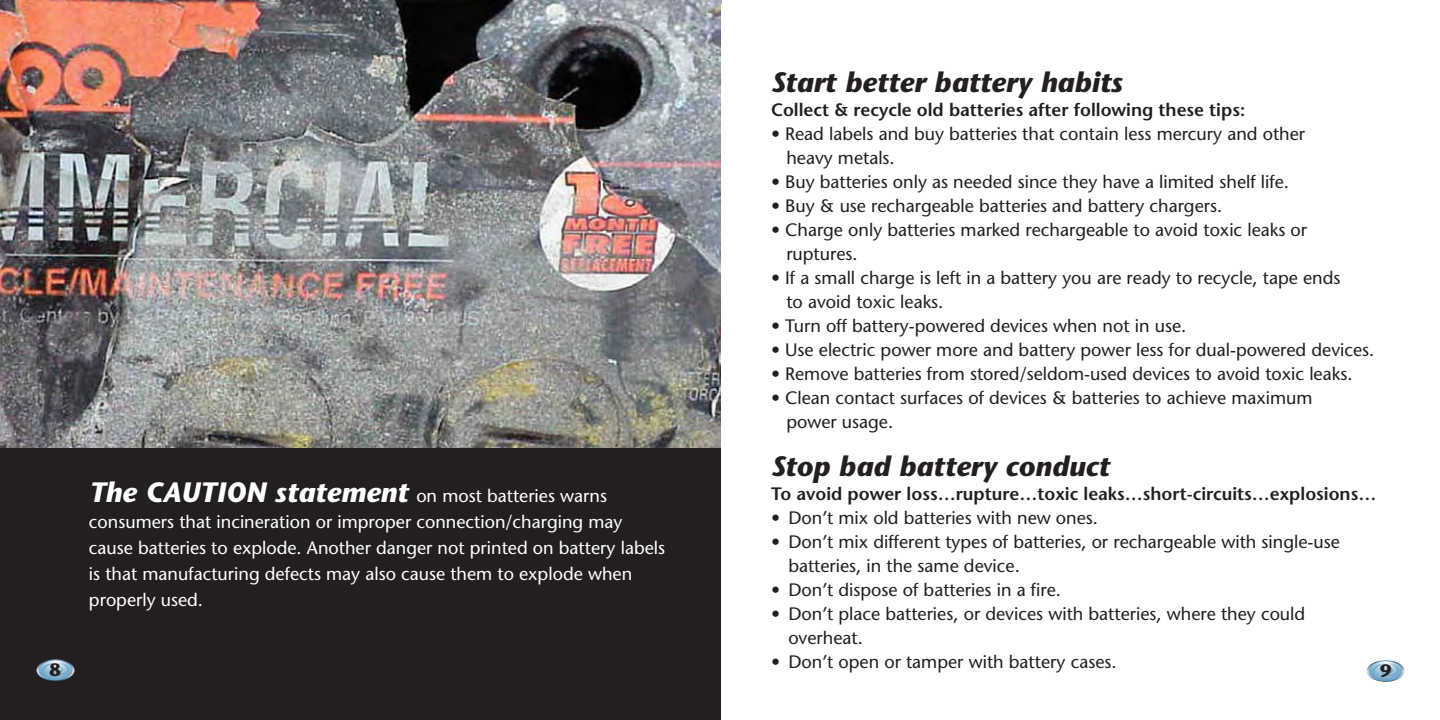
<style>
.page{position:relative;width:1440px;height:720px;background:#fff}
.page>*{position:absolute;margin:0;border:0;box-sizing:border-box;transform-origin:0 0}
.t1{font:italic 700 28px "Stone Sans";color:#231f20}
.t2{font:18px/24px "Stone Sans";color:#231f20}
.t3{font:18px/26px "Stone Sans";color:#fff}
.t4{font:600 18px "Stone Sans";color:#231f20}
.t5{font:700 18px "Stone Sans";color:#231f20}
.s1{font-weight:700;font-style:italic;font-size:28px}
</style>
<div class="page">
<img style="left:0;top:0;width:721px;height:448px">
<div style="left:0;top:448px;width:724px;height:272px;background:#231f20"></div>
<svg style="left:37px;top:659px;width:38px;height:22px"></svg>
<svg style="left:39px;top:660px;width:33px;height:20px"></svg>
<svg style="left:42px;top:662px;width:27px;height:16px"></svg>
<svg style="left:1367px;top:660px;width:38px;height:22px"></svg>
<svg style="left:1369px;top:661px;width:33px;height:20px"></svg>
<svg style="left:1372px;top:662px;width:27px;height:17px"></svg>
<div style="left:721px;top:4px;width:14px;height:716px;background:#fff"></div>
<h1 class="t1" style="left:771px;top:72px;width:353px">Start better battery habits</h1>
<p class="t4" style="left:771px;top:103px;width:476px">Collect &amp; recycle old batteries after following these tips:</p>
<p class="t2" style="left:786px;top:124px;width:520px;text-indent:-15px">• Read labels and buy batteries that contain less mercury and other heavy metals.</p>
<p class="t2" style="left:771px;top:172px;width:520px">• Buy batteries only as needed since they have a limited shelf life.</p>
<p class="t2" style="left:771px;top:196px;width:453px">• Buy &amp; use rechargeable batteries and battery chargers.</p>
<p class="t2" style="left:786px;top:220px;width:522px;text-indent:-15px">• Charge only batteries marked rechargeable to avoid toxic leaks or ruptures.</p>
<p class="t2" style="left:786px;top:268px;width:556px;text-indent:-15px">• If a small charge is left in a battery you are ready to recycle, tape ends to avoid toxic leaks.</p>
<p class="t2" style="left:771px;top:316px;width:417px">• Turn off battery-powered devices when not in use.</p>
<p class="t2" style="left:771px;top:340px;width:605px">• Use electric power more and battery power less for dual-powered devices.</p>
<p class="t2" style="left:771px;top:364px;width:583px">• Remove batteries from stored/seldom-used devices to avoid toxic leaks.</p>
<p class="t2" style="left:786px;top:388px;width:528px;text-indent:-15px">• Clean contact surfaces of devices &amp; batteries to achieve maximum power usage.</p>
<h1 class="t1" style="left:771px;top:456px;width:340px">Stop bad battery conduct</h1>
<p class="t4" style="left:771px;top:487px;width:607px">To avoid power loss…rupture…toxic leaks…short-circuits…explosions…</p>
<p class="t2" style="left:771px;top:508px;width:329px">• Don’t mix old batteries with new ones.</p>
<p class="t2" style="left:788px;top:532px;width:553px;text-indent:-17px">• Don’t mix different types of batteries, or rechargeable with single-use batteries, in the same device.</p>
<p class="t2" style="left:771px;top:580px;width:292px">• Don’t dispose of batteries in a fire.</p>
<p class="t2" style="left:788px;top:604px;width:518px;text-indent:-17px">• Don’t place batteries, or devices with batteries, where they could overheat.</p>
<p class="t2" style="left:771px;top:652px;width:347px">• Don’t open or tamper with battery cases.</p>
<p class="t3" style="left:89px;top:485px;width:578px"><span class="s1">The CAUTION statement</span> on most batteries warns consumers that incineration or improper connection/charging may cause batteries to explode. Another danger not printed on battery labels is that manufacturing defects may also cause them to explode when properly used.</p>
<p class="t5" style="left:50px;top:663px;width:13px">8</p>
<p class="t5" style="left:1380px;top:664px;width:13px">9</p>
</div>
